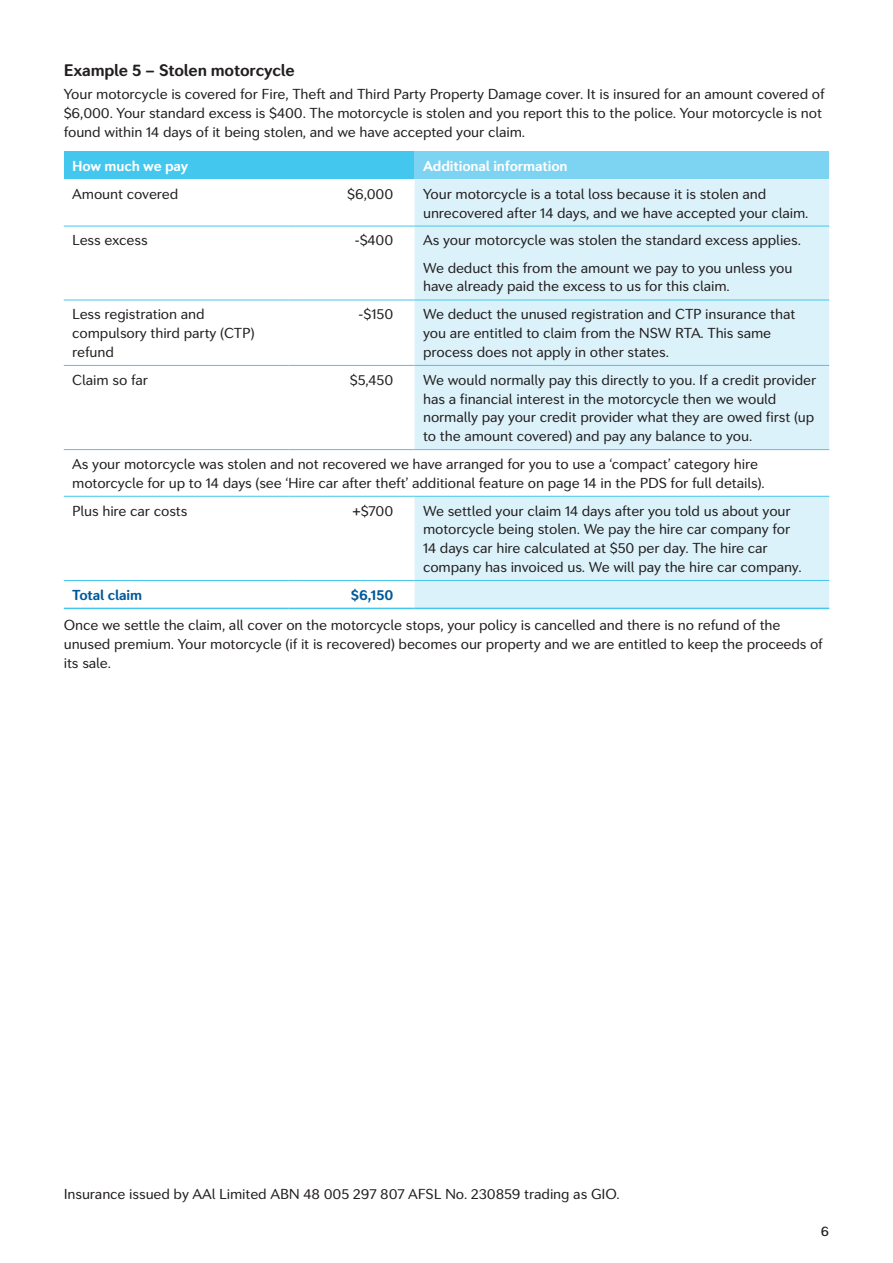
<style>
.page{position:relative;width:893px;height:1263px;background:#fff}
.page>*{position:absolute;margin:0;border:0;box-sizing:border-box;transform-origin:0 0}
.GIO_A4_PED_Heading_L{font:700 16.5px "Seconda Soft";letter-spacing:-.01em;color:#231f20}
.GIO_A4_PED_Body_Copy{font:14.25px/18.8px "Seconda Soft";letter-spacing:-.01em;color:#231f20}
.GIO_A4_PED_Table_Bod{font:14.25px/18.8px "Seconda Soft";letter-spacing:-.01em;color:#231f20}
.GIO_A4_PED_Table_Hea{font:700 14.25px "Seconda Soft";letter-spacing:-.01em;color:#fff}
.GIO_A4_PED_Body_Copy-2{font:700 14.25px "Seconda Soft";letter-spacing:-.01em;color:#00599b}
.t1{font:500 13.5px "Seconda Soft";color:#231f20}
</style>
<div class="page">
<div style="left:64px;top:151px;width:351px;height:28px;background:#44c7ee"></div>
<div style="left:415px;top:151px;width:414px;height:28px;background:#7dd3f2"></div>
<svg style="left:415px;top:179px;width:414px;height:429px;background:#dff3fa"></svg>
<hr style="left:64px;top:226px;width:224px;height:1px;background:#44c7ee">
<hr style="left:288px;top:226px;width:127px;height:1px;background:#44c7ee">
<hr style="left:415px;top:226px;width:414px;height:1px;background:#44c7ee">
<hr style="left:64px;top:300px;width:224px;height:1px;background:#44c7ee">
<hr style="left:288px;top:300px;width:127px;height:1px;background:#44c7ee">
<hr style="left:415px;top:300px;width:414px;height:1px;background:#44c7ee">
<hr style="left:64px;top:365px;width:224px;height:1px;background:#44c7ee">
<hr style="left:288px;top:365px;width:127px;height:1px;background:#44c7ee">
<hr style="left:415px;top:365px;width:414px;height:1px;background:#44c7ee">
<hr style="left:64px;top:449px;width:224px;height:1px;background:#44c7ee">
<hr style="left:288px;top:449px;width:127px;height:1px;background:#44c7ee">
<hr style="left:415px;top:449px;width:414px;height:1px;background:#44c7ee">
<hr style="left:64px;top:496px;width:224px;height:1px;background:#44c7ee">
<hr style="left:288px;top:496px;width:127px;height:1px;background:#44c7ee">
<hr style="left:415px;top:496px;width:414px;height:1px;background:#44c7ee">
<hr style="left:64px;top:580px;width:224px;height:1px;background:#44c7ee">
<hr style="left:288px;top:580px;width:127px;height:1px;background:#44c7ee">
<hr style="left:415px;top:580px;width:414px;height:1px;background:#44c7ee">
<hr style="left:64px;top:608px;width:224px;height:1px;background:#44c7ee">
<hr style="left:288px;top:608px;width:127px;height:1px;background:#44c7ee">
<hr style="left:415px;top:608px;width:414px;height:1px;background:#44c7ee">
<p class="GIO_A4_PED_Heading_L" style="left:64px;top:60px;width:232px">Example 5 – Stolen motorcycle</p>
<p class="GIO_A4_PED_Body_Copy" style="left:64px;top:85px;width:762px">Your motorcycle is covered for Fire, Theft and Third Party Property Damage cover. It is insured for an amount covered of $6,000. Your standard excess is $400. The motorcycle is stolen and you report this to the police. Your motorcycle is not found within 14 days of it being stolen, and we have accepted your claim.</p>
<p class="GIO_A4_PED_Table_Hea" style="left:72px;top:157px;width:117px">How much we pay</p>
<p class="GIO_A4_PED_Table_Hea" style="left:423px;top:157px;width:146px">Additional information</p>
<p class="GIO_A4_PED_Body_Copy" style="left:72px;top:184px;width:107px">Amount covered</p>
<p class="GIO_A4_PED_Body_Copy" style="left:347px;top:184px;width:48px">$6,000</p>
<p class="GIO_A4_PED_Body_Copy" style="left:423px;top:184px;width:387px">Your motorcycle is a total loss because it is stolen and unrecovered after 14 days, and we have accepted your claim.</p>
<p class="GIO_A4_PED_Body_Copy" style="left:72px;top:231px;width:77px">Less excess</p>
<p class="GIO_A4_PED_Body_Copy" style="left:354px;top:231px;width:40px">-$400</p>
<p class="GIO_A4_PED_Body_Copy" style="left:423px;top:231px;width:379px">As your motorcycle was stolen the standard excess applies.</p>
<p class="GIO_A4_PED_Body_Copy" style="left:423px;top:258px;width:371px">We deduct this from the amount we pay to you unless you have already paid the excess to us for this claim.</p>
<p class="GIO_A4_PED_Body_Copy" style="left:72px;top:305px;width:184px">Less registration and compulsory third party (CTP) refund</p>
<p class="GIO_A4_PED_Body_Copy" style="left:358px;top:305px;width:37px">-$150</p>
<p class="GIO_A4_PED_Body_Copy" style="left:423px;top:305px;width:374px">We deduct the unused registration and CTP insurance that you are entitled to claim from the NSW RTA. This same process does not apply in other states.</p>
<p class="GIO_A4_PED_Body_Copy" style="left:72px;top:370px;width:77px">Claim so far</p>
<p class="GIO_A4_PED_Body_Copy" style="left:350px;top:370px;width:45px">$5,450</p>
<p class="GIO_A4_PED_Body_Copy" style="left:423px;top:370px;width:395px">We would normally pay this directly to you. If a credit provider has a financial interest in the motorcycle then we would normally pay your credit provider what they are owed first (up to the amount covered) and pay any balance to you.</p>
<p class="GIO_A4_PED_Body_Copy" style="left:72px;top:455px;width:694px">As your motorcycle was stolen and not recovered we have arranged for you to use a ‘compact’ category hire motorcycle for up to 14 days (see ‘Hire car after theft’ additional feature on page 14 in the PDS for full details).</p>
<p class="GIO_A4_PED_Body_Copy" style="left:72px;top:501px;width:117px">Plus hire car costs</p>
<p class="GIO_A4_PED_Table_Bod" style="left:353px;top:501px;width:42px">+$700</p>
<p class="GIO_A4_PED_Table_Bod" style="left:423px;top:501px;width:380px">We settled your claim 14 days after you told us about your motorcycle being stolen. We pay the hire car company for 14 days car hire calculated at $50 per day. The hire car company has invoiced us. We will pay the hire car company.</p>
<p class="GIO_A4_PED_Body_Copy-2" style="left:72px;top:586px;width:71px">Total claim</p>
<p class="GIO_A4_PED_Body_Copy-2" style="left:351px;top:586px;width:44px">$6,150</p>
<p class="GIO_A4_PED_Body_Copy" style="left:64px;top:616px;width:761px">Once we settle the claim, all cover on the motorcycle stops, your policy is cancelled and there is no refund of the unused premium. Your motorcycle (if it is recovered) becomes our property and we are entitled to keep the proceeds of its sale.</p>
<p class="GIO_A4_PED_Body_Copy" style="left:64px;top:1185px;width:557px">Insurance issued by AAl Limited ABN 48 005 297 807 AFSL No. 230859 trading as GIO.</p>
<p class="t1" style="left:821px;top:1223px;width:10px">6</p>
</div>
